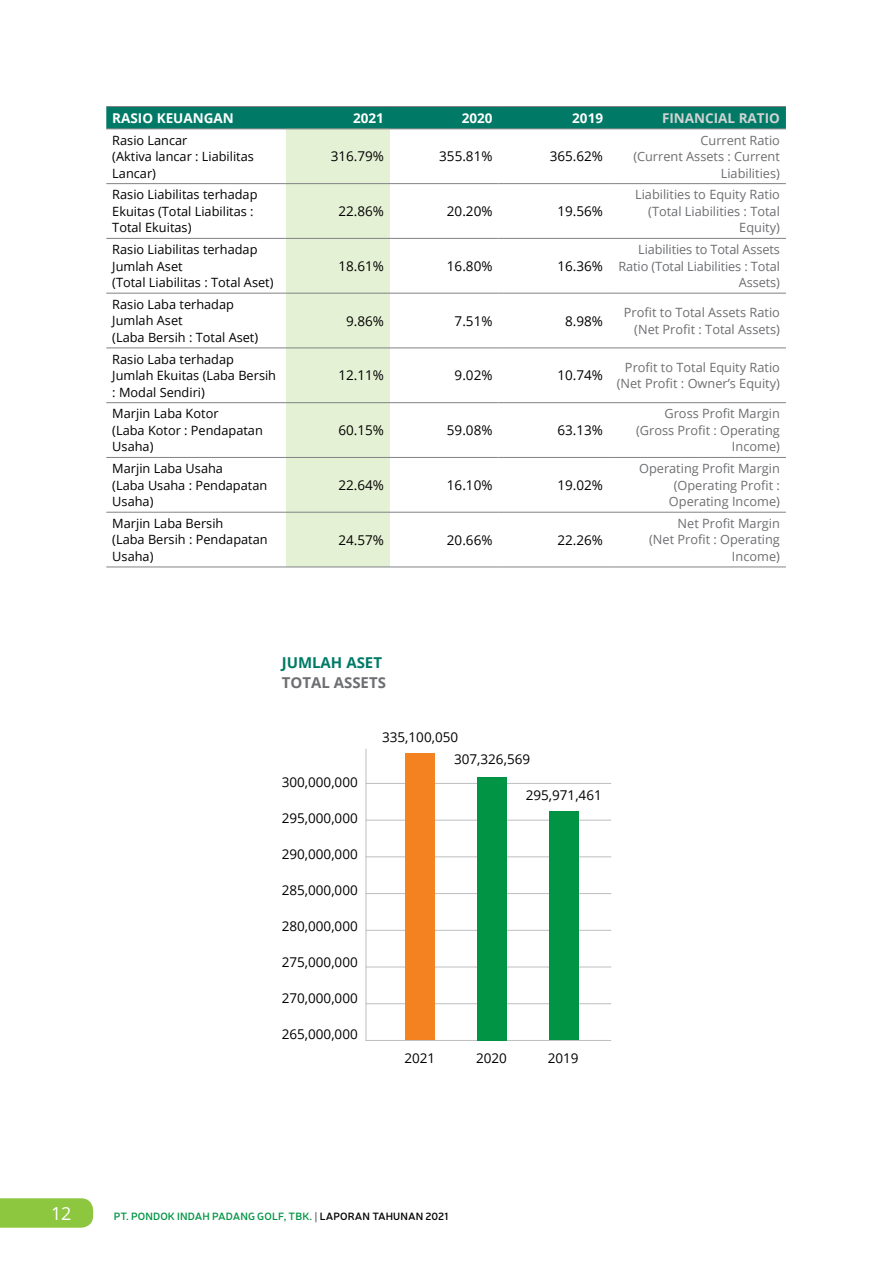
<style>
.page{position:relative;width:893px;height:1263px;background:#fff}
.page>*{position:absolute;margin:0;border:0;box-sizing:border-box;transform-origin:0 0}
.t1{font:18px "Open Sans";color:#fff}
.t2{font:700 15px "Open Sans";color:#6d6e71}
.t3{font:700 15px "Open Sans";color:#007a66}
.t4{font:13.5px "Open Sans";color:#000}
.t5{font:700 13.5px "Open Sans";color:#fff}
.t6{font:700 13.5px "Open Sans";color:#d1d3d4}
.t7{font:12.75px/16.5px "Open Sans";color:#6d6e71;text-align:right}
.t8{font:12.75px/16.5px "Open Sans";color:#000}
.t9{font:600 10.5px "Neris";letter-spacing:.01em;color:#009444}
.s1{color:#6d6e71}
.s2{color:#000}
</style>
<div class="page">
<div style="left:106px;top:107px;width:680px;height:21px;background:#007a66"></div>
<div style="left:286px;top:129px;width:104px;height:438px;background:#e5f1d4"></div>
<hr style="left:106px;top:128px;width:180px;height:1px;background:#808285">
<hr style="left:286px;top:128px;width:104px;height:1px;background:#808285">
<hr style="left:390px;top:128px;width:108px;height:1px;background:#808285">
<hr style="left:498px;top:128px;width:111px;height:1px;background:#808285">
<hr style="left:609px;top:128px;width:177px;height:1px;background:#808285">
<hr style="left:106px;top:183px;width:180px;height:1px;background:#808285">
<hr style="left:286px;top:183px;width:104px;height:1px;background:#808285">
<hr style="left:390px;top:183px;width:108px;height:1px;background:#808285">
<hr style="left:498px;top:183px;width:111px;height:1px;background:#808285">
<hr style="left:609px;top:183px;width:177px;height:1px;background:#808285">
<hr style="left:106px;top:238px;width:180px;height:1px;background:#808285">
<hr style="left:286px;top:238px;width:104px;height:1px;background:#808285">
<hr style="left:390px;top:238px;width:108px;height:1px;background:#808285">
<hr style="left:498px;top:238px;width:111px;height:1px;background:#808285">
<hr style="left:609px;top:238px;width:177px;height:1px;background:#808285">
<hr style="left:106px;top:293px;width:180px;height:1px;background:#808285">
<hr style="left:286px;top:293px;width:104px;height:1px;background:#808285">
<hr style="left:390px;top:293px;width:108px;height:1px;background:#808285">
<hr style="left:498px;top:293px;width:111px;height:1px;background:#808285">
<hr style="left:609px;top:293px;width:177px;height:1px;background:#808285">
<hr style="left:106px;top:348px;width:180px;height:1px;background:#808285">
<hr style="left:286px;top:348px;width:104px;height:1px;background:#808285">
<hr style="left:390px;top:348px;width:108px;height:1px;background:#808285">
<hr style="left:498px;top:348px;width:111px;height:1px;background:#808285">
<hr style="left:609px;top:348px;width:177px;height:1px;background:#808285">
<hr style="left:106px;top:402px;width:180px;height:1px;background:#808285">
<hr style="left:286px;top:402px;width:104px;height:1px;background:#808285">
<hr style="left:390px;top:402px;width:108px;height:1px;background:#808285">
<hr style="left:498px;top:402px;width:111px;height:1px;background:#808285">
<hr style="left:609px;top:402px;width:177px;height:1px;background:#808285">
<hr style="left:106px;top:457px;width:180px;height:1px;background:#808285">
<hr style="left:286px;top:457px;width:104px;height:1px;background:#808285">
<hr style="left:390px;top:457px;width:108px;height:1px;background:#808285">
<hr style="left:498px;top:457px;width:111px;height:1px;background:#808285">
<hr style="left:609px;top:457px;width:177px;height:1px;background:#808285">
<hr style="left:106px;top:512px;width:180px;height:1px;background:#808285">
<hr style="left:286px;top:512px;width:104px;height:1px;background:#808285">
<hr style="left:390px;top:512px;width:108px;height:1px;background:#808285">
<hr style="left:498px;top:512px;width:111px;height:1px;background:#808285">
<hr style="left:609px;top:512px;width:177px;height:1px;background:#808285">
<hr style="left:106px;top:567px;width:180px;height:1px;background:#808285">
<hr style="left:286px;top:567px;width:104px;height:1px;background:#808285">
<hr style="left:390px;top:567px;width:108px;height:1px;background:#808285">
<hr style="left:498px;top:567px;width:111px;height:1px;background:#808285">
<hr style="left:609px;top:567px;width:177px;height:1px;background:#808285">
<hr style="left:106px;top:106px;width:180px;height:1px;background:#808285">
<hr style="left:286px;top:106px;width:104px;height:1px;background:#808285">
<hr style="left:390px;top:106px;width:108px;height:1px;background:#808285">
<hr style="left:498px;top:106px;width:111px;height:1px;background:#808285">
<hr style="left:609px;top:106px;width:177px;height:1px;background:#808285">
<hr style="left:366px;top:783px;width:245px;height:1px;background:#bcbec0">
<hr style="left:366px;top:749px;width:1px;height:292px;background:#bcbec0">
<hr style="left:366px;top:820px;width:245px;height:1px;background:#bcbec0">
<hr style="left:366px;top:856px;width:245px;height:1px;background:#bcbec0">
<hr style="left:366px;top:893px;width:245px;height:1px;background:#bcbec0">
<hr style="left:366px;top:930px;width:245px;height:1px;background:#bcbec0">
<hr style="left:366px;top:967px;width:245px;height:1px;background:#bcbec0">
<hr style="left:366px;top:1003px;width:245px;height:1px;background:#bcbec0">
<hr style="left:366px;top:1040px;width:245px;height:1px;background:#bcbec0">
<div style="left:549px;top:811px;width:30px;height:229px;background:#009444"></div>
<div style="left:477px;top:777px;width:30px;height:263px;background:#009444"></div>
<div style="left:405px;top:753px;width:30px;height:287px;background:#f58220"></div>
<svg style="left:0;top:1198px;width:93px;height:30px"></svg>
<p class="t5" style="left:112px;top:108px;width:123px">RASIO KEUANGAN</p>
<p class="t5" style="left:353px;top:108px;width:32px">2021</p>
<p class="t5" style="left:462px;top:108px;width:32px">2020</p>
<p class="t5" style="left:572px;top:108px;width:32px">2019</p>
<p class="t6" style="left:662px;top:108px;width:119px">FINANCIAL RATIO</p>
<p class="t8" style="left:112px;top:131px;width:143px">Rasio Lancar<br>(Aktiva lancar : Liabilitas<br>Lancar)</p>
<p class="t7" style="left:633px;top:131px;width:148px">Current Ratio<br>(Current Assets : Current<br>Liabilities)</p>
<p class="t4" style="left:331px;top:147px;width:55px">316.79%</p>
<p class="t4" style="left:439px;top:147px;width:55px">355.81%</p>
<p class="t4" style="left:550px;top:147px;width:55px">365.62%</p>
<p class="t8" style="left:112px;top:186px;width:147px">Rasio Liabilitas terhadap<br>Ekuitas (Total Liabilitas :<br>Total Ekuitas)</p>
<p class="t8" style="left:112px;top:241px;width:163px">Rasio Liabilitas terhadap<br>Jumlah Aset<br>(Total Liabilitas : Total Aset)</p>
<p class="t8" style="left:112px;top:296px;width:147px">Rasio Laba terhadap<br>Jumlah Aset<br>(Laba Bersih : Total Aset)</p>
<p class="t8" style="left:112px;top:350px;width:165px">Rasio Laba terhadap<br>Jumlah Ekuitas (Laba Bersih : Modal Sendiri)</p>
<p class="t8" style="left:112px;top:405px;width:152px">Marjin Laba Kotor<br>(Laba Kotor : Pendapatan<br>Usaha)</p>
<p class="t8" style="left:112px;top:460px;width:156px">Marjin Laba Usaha<br>(Laba Usaha : Pendapatan<br>Usaha)</p>
<p class="t8" style="left:112px;top:515px;width:157px">Marjin Laba Bersih<br>(Laba Bersih : Pendapatan<br>Usaha)</p>
<p class="t4" style="left:338px;top:202px;width:47px">22.86%</p>
<p class="t4" style="left:447px;top:202px;width:47px">20.20%</p>
<p class="t4" style="left:557px;top:202px;width:47px">19.56%</p>
<p class="t4" style="left:338px;top:257px;width:47px">18.61%</p>
<p class="t4" style="left:447px;top:257px;width:47px">16.80%</p>
<p class="t4" style="left:557px;top:257px;width:47px">16.36%</p>
<p class="t7" style="left:635px;top:186px;width:146px">Liabilities to Equity Ratio (Total Liabilities : Total<br>Equity)</p>
<p class="t7" style="left:618px;top:241px;width:163px">Liabilities to Total Assets<br>Ratio (Total Liabilities : Total<br>Assets)</p>
<p class="t4" style="left:346px;top:312px;width:39px">9.86%</p>
<p class="t4" style="left:455px;top:312px;width:39px">7.51%</p>
<p class="t4" style="left:565px;top:312px;width:39px">8.98%</p>
<p class="t7" style="left:624px;top:304px;width:158px">Profit to Total Assets Ratio (Net Profit : Total Assets)</p>
<p class="t4" style="left:338px;top:366px;width:47px">12.11%</p>
<p class="t4" style="left:455px;top:366px;width:39px">9.02%</p>
<p class="t4" style="left:557px;top:366px;width:47px">10.74%</p>
<p class="t7" style="left:617px;top:359px;width:165px">Profit to Total Equity Ratio (Net Profit : Owner’s Equity)</p>
<p class="t4" style="left:338px;top:421px;width:47px">60.15%</p>
<p class="t4" style="left:447px;top:421px;width:47px">59.08%</p>
<p class="t4" style="left:557px;top:421px;width:47px">63.13%</p>
<p class="t4" style="left:338px;top:476px;width:47px">22.64%</p>
<p class="t4" style="left:447px;top:476px;width:47px">16.10%</p>
<p class="t4" style="left:557px;top:476px;width:47px">19.02%</p>
<p class="t4" style="left:338px;top:531px;width:47px">24.57%</p>
<p class="t4" style="left:447px;top:531px;width:47px">20.66%</p>
<p class="t4" style="left:557px;top:531px;width:47px">22.26%</p>
<p class="t7" style="left:636px;top:405px;width:145px">Gross Profit Margin (Gross Profit : Operating<br>Income)</p>
<p class="t7" style="left:639px;top:460px;width:142px">Operating Profit Margin (Operating Profit :<br>Operating Income)</p>
<p class="t7" style="left:649px;top:515px;width:132px">Net Profit Margin<br>(Net Profit : Operating<br>Income)</p>
<p class="t3" style="left:282px;top:652px;width:102px">JUMLAH ASET</p>
<p class="t2" style="left:282px;top:672px;width:106px">TOTAL ASSETS</p>
<p class="t4" style="left:382px;top:728px;width:78px">335,100,050</p>
<p class="t4" style="left:282px;top:773px;width:78px">300,000,000</p>
<p class="t4" style="left:282px;top:809px;width:78px">295,000,000</p>
<p class="t4" style="left:282px;top:845px;width:78px">290,000,000</p>
<p class="t4" style="left:282px;top:881px;width:78px">285,000,000</p>
<p class="t4" style="left:282px;top:917px;width:78px">280,000,000</p>
<p class="t4" style="left:282px;top:953px;width:78px">275,000,000</p>
<p class="t4" style="left:282px;top:989px;width:78px">270,000,000</p>
<p class="t4" style="left:282px;top:1025px;width:78px">265,000,000</p>
<p class="t4" style="left:454px;top:749px;width:78px">307,326,569</p>
<p class="t4" style="left:526px;top:786px;width:78px">295,971,461</p>
<p class="t4" style="left:404px;top:1048px;width:32px">2021</p>
<p class="t4" style="left:476px;top:1048px;width:32px">2020</p>
<p class="t4" style="left:548px;top:1048px;width:32px">2019</p>
<h1 class="t1" style="left:51px;top:1201px;width:22px">12</h1>
<p class="t9" style="left:114px;top:1208px;width:336px">PT. PONDOK INDAH PADANG GOLF, TBK. <span class="s1">|</span> <span class="s2">LAPORAN TAHUNAN 2021</span></p>
</div>
